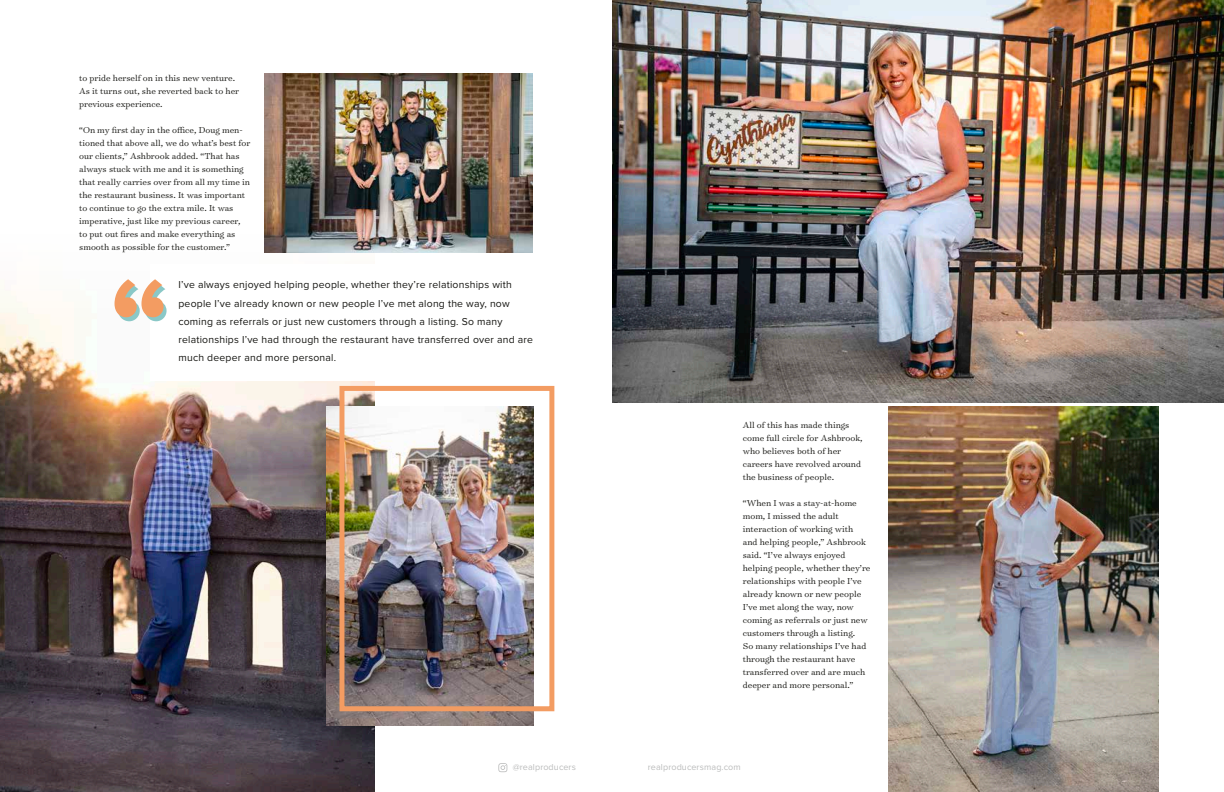
<style>
.page{position:relative;width:1224px;height:792px;background:#fff}
.page>*{position:absolute;margin:0;border:0;box-sizing:border-box;transform-origin:0 0}
.t1{font:10.4px/18.2px "Proxima Nova";letter-spacing:.02em;color:#171713}
.t2{font:300 9.8px/13px "Surveyor Text";color:#171713}
.t3{font:9px "Proxima Nova";letter-spacing:.01em;color:#bbbcbc}
</style>
<div class="page">
<svg style="left:498px;top:763px;width:9px;height:9px"></svg>
<img style="left:0;top:222px;width:375px;height:570px">
<div style="left:150px;top:265px;width:245px;height:116px;background:#fff"></div>
<img style="left:612px;top:0;width:612px;height:403px">
<img style="left:327px;top:407px;width:207px;height:318px">
<img style="left:889px;top:407px;width:270px;height:385px">
<img style="left:265px;top:73px;width:268px;height:179px">
<div style="left:339px;top:386px;width:215px;height:325px;border:5px solid #f39c62"></div>
<svg style="left:115px;top:279px;width:52px;height:42px"></svg>
<p class="t2" style="left:79px;top:71px;width:162px">to pride herself on in this new venture.<br>As it turns out, she reverted back to her previous experience.</p>
<p class="t2" style="left:79px;top:123px;width:173px">“On my first day in the office, Doug men&shy;tioned that above all, we do what’s best for our clients,” Ashbrook added. “That has always stuck with me and it is something that really carries over from all my time in the restaurant business. It was important to continue to go the extra mile. It was imperative, just like my previous career, to put out fires and make everything as smooth as possible for the customer.”</p>
<p class="t1" style="left:178px;top:276px;width:356px">I’ve always enjoyed helping people, whether they’re relationships with people I’ve already known or new people I’ve met along the way, now coming as referrals or just new customers through a listing. So many relationships I’ve had through the restaurant have transferred over and are much deeper and more personal.</p>
<p class="t2" style="left:743px;top:418px;width:121px">All of this has made things come full circle for Ashbrook, who believes both of her careers have revolved around the business of people.</p>
<p class="t2" style="left:743px;top:496px;width:129px">“When I was a stay-at-home mom, I missed the adult interaction of working with and helping people,” Ashbrook said. “I’ve always enjoyed helping people, whether they’re relationships with people I’ve already known or new people<br>I’ve met along the way, now coming as referrals or just new customers through a listing.<br>So many relationships I’ve had through the restaurant have transferred over and are much deeper and more personal.”</p>
<p class="t3" style="left:513px;top:762px;width:65px">@realproducers</p>
<p class="t3" style="left:648px;top:762px;width:94px">realproducersmag.com</p>
</div>
